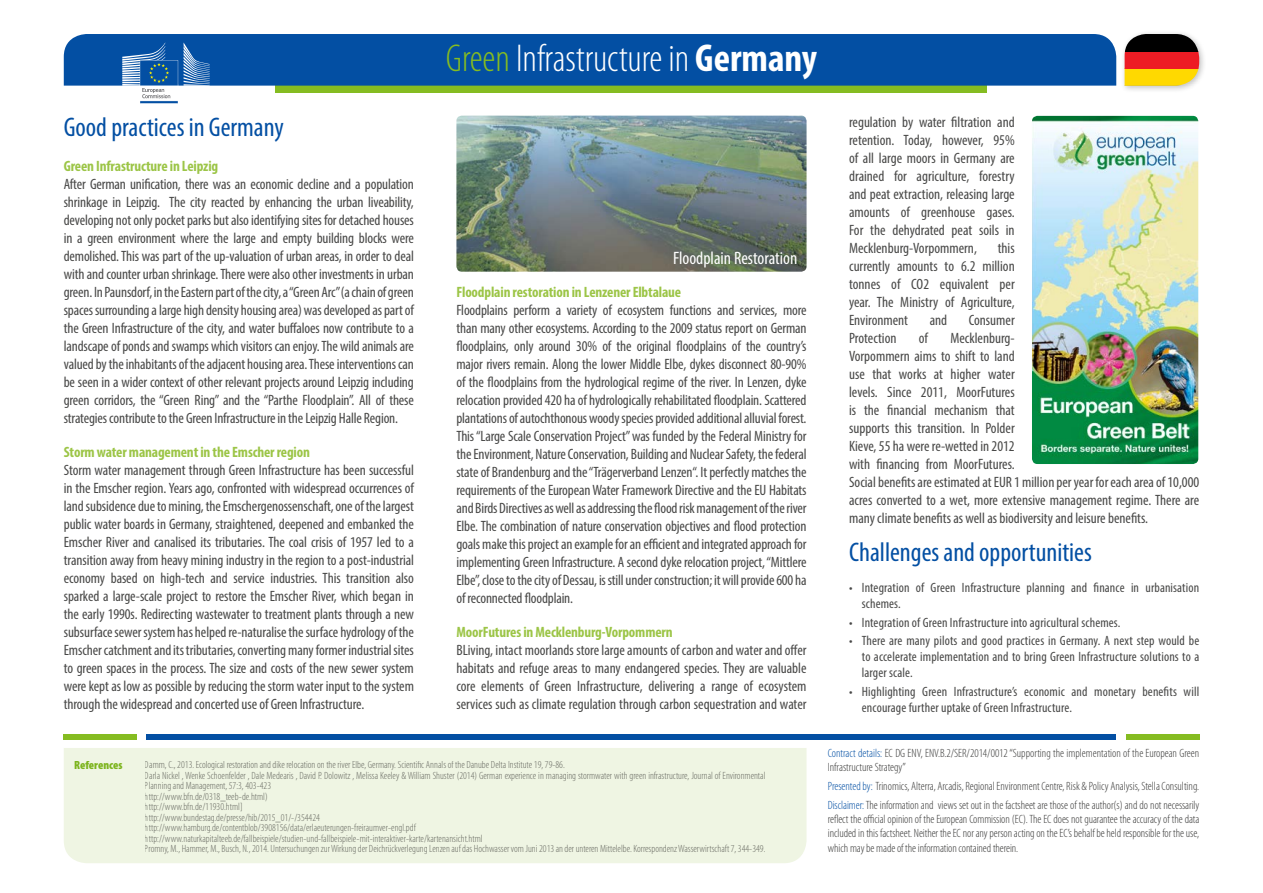
<style>
.page{position:relative;width:1263px;height:893px;background:#fff}
.page>*{position:absolute;margin:0;border:0;box-sizing:border-box;transform-origin:0 0}
.t1{font:300 condensed 39px "Myriad Pro";color:#fff}
.t2{font:condensed 27px "Myriad Pro";color:#034fa3}
.t3{font:condensed 18px "Myriad Pro";color:#fff}
.t4{font:condensed 15px/18px "Myriad Pro";color:#484847;text-align:justify}
.t5{font:700 condensed 15px "Myriad Pro";letter-spacing:-.01em;color:#9cc547}
.t6{font:condensed 13.5px/16.2px "Myriad Pro";letter-spacing:.01em;color:#484847}
.t7{font:300 condensed 12px/14.4px "Myriad Pro";letter-spacing:-.005em;color:#3a3a39}
.t8{font:900 condensed 12px "Myriad Pro";color:#85bc21}
.t9{font:300 condensed 10.5px/10.5px "Myriad Pro";color:#6e6e6e}
.s1{color:#85bc21}
.s2{font-weight:700}
.s3{color:#034fa3}
</style>
<div class="page">
<div style="left:64px;top:748px;width:742px;height:115px;background:#eff5e3"></div>
<div style="left:147px;top:734px;width:969px;height:5px;background:#034fa3"></div>
<div style="left:1126px;top:734px;width:73px;height:5px;background:#85bc21"></div>
<div style="left:64px;top:734px;width:73px;height:5px;background:#85bc21"></div>
<div style="left:276px;top:41px;width:711px;height:51px;background:#85bc21"></div>
<div style="left:64px;top:34px;width:1052px;height:52px;background:#034fa3"></div>
<svg style="left:184px;top:42px;width:26px;height:44px"></svg>
<svg style="left:122px;top:42px;width:56px;height:61px"></svg>
<div style="left:1120px;top:29px;width:87px;height:64px;background:#000;opacity:.25"></div>
<div style="left:1124px;top:68px;width:75px;height:18px;background:#ffd900"></div>
<div style="left:1124px;top:51px;width:75px;height:17px;background:#ed1c24"></div>
<svg style="left:1124px;top:34px;width:75px;height:17px"></svg>
<img style="left:1032px;top:116px;width:166px;height:348px">
<img style="left:456px;top:116px;width:350px;height:156px">
<h1 class="t1" style="left:446px;top:37px;width:373px"><span class="s1">Green</span> Infrastructure in <span class="s2">Germany</span></h1>
<h2 class="t2" style="left:64px;top:111px;width:222px">Good practices in Germany</h2>
<p class="t5" style="left:64px;top:157px;width:156px">Green Infrastructure in Leipzig</p>
<p class="t4" style="left:64px;top:175px;width:352px">After German unification, there was an economic decline and a population shrinkage in Leipzig. The city reacted by enhancing the urban liveability, developing not only pocket parks but also identifying sites for detached houses in a green environment where the large and empty building blocks were demolished. This was part of the up-valuation of urban areas, in order to deal with and counter urban shrinkage. There were also other investments in urban green. In Paunsdorf, in the Eastern part of the city, a “Green Arc” (a chain of green spaces surrounding a large high density housing area) was developed as part of the Green Infrastructure of the city, and water buffaloes now contribute to a landscape of ponds and swamps which visitors can enjoy. The wild animals are valued by the inhabitants of the adjacent housing area. These interventions can be seen in a wider context of other relevant projects around Leipzig including green corridors, the “Green Ring” and the “Parthe Floodplain”. All of these strategies contribute to the Green Infrastructure in the Leipzig Halle Region.</p>
<p class="t5" style="left:64px;top:443px;width:248px">Storm water management in the Emscher region</p>
<p class="t4" style="left:64px;top:461px;width:352px">Storm water management through Green Infrastructure has been successful in the Emscher region. Years ago, confronted with widespread occurrences of land subsidence due to mining, the Emschergenossenschaft, one of the largest public water boards in Germany, straightened, deepened and embanked the Emscher River and canalised its tributaries. The coal crisis of 1957 led to a transition away from heavy mining industry in the region to a post-industrial economy based on high-tech and service industries. This transition also sparked a large-scale project to restore the Emscher River, which began in the early 1990s. Redirecting wastewater to treatment plants through a new subsurface sewer system has helped re-naturalise the surface hydrology of the Emscher catchment and its tributaries, converting many former industrial sites to green spaces in the process. The size and costs of the new sewer system were kept as low as possible by reducing the storm water input to the system through the widespread and concerted use of Green Infrastructure.</p>
<p class="t3" style="left:673px;top:248px;width:126px">Floodplain Restoration</p>
<p class="t5" style="left:456px;top:283px;width:226px">Floodplain restoration in Lenzener Elbtalaue</p>
<p class="t4" style="left:456px;top:301px;width:352px">Floodplains perform a variety of ecosystem functions and services, more than many other ecosystems. According to the 2009 status report on German floodplains, only around 30% of the original floodplains of the country’s major rivers remain. Along the lower Middle Elbe, dykes disconnect 80-90% of the floodplains from the hydrological regime of the river. In Lenzen, dyke relocation provided 420 ha of hydrologically rehabilitated floodplain. Scattered plantations of autochthonous woody species provided additional alluvial forest.<br>This “Large Scale Conservation Project” was funded by the Federal Ministry for the Environment, Nature Conservation, Building and Nuclear Safety, the federal state of Brandenburg and the “Trägerverband Lenzen“. It perfectly matches the requirements of the European Water Framework Directive and the EU Habitats and Birds Directives as well as addressing the flood risk management of the river Elbe. The combination of nature conservation objectives and flood protection goals make this project an example for an efficient and integrated approach for implementing Green Infrastructure. A second dyke relocation project, “Mittlere Elbe”, close to the city of Dessau, is still under construction; it will provide 600 ha of reconnected floodplain.</p>
<p class="t5" style="left:456px;top:623px;width:218px">MoorFutures in Mecklenburg-Vorpommern</p>
<p class="t4" style="left:456px;top:641px;width:352px">BLiving, intact moorlands store large amounts of carbon and water and offer habitats and refuge areas to many endangered species. They are valuable core elements of Green Infrastructure, delivering a range of ecosystem services such as climate regulation through carbon sequestration and water</p>
<p class="t8" style="left:74px;top:759px;width:50px">References</p>
<p class="t9" style="left:145px;top:760px;width:622px">Damm, C., 2013. Ecological restoration and dike relocation on the river Elbe, Germany. Scientific Annals of the Danube Delta Institute 19, 79-86.<br>Darla Nickel , Wenke Schoenfelder , Dale Medearis , David P. Dolowitz , Melissa Keeley &amp; William Shuster (2014) German experience in managing stormwater with green infrastructure, Journal of Environmental Planning and Management, 57:3, 403-423<br>http://www.bfn.de/0318_teeb-de.html)<br>http://www.bfn.de/11930.html]<br>http://www.bundestag.de/presse/hib/2015_01/-/354424<br>http://www.hamburg.de/contentblob/3908156/data/erlaeuterungen-freiraumver-engl.pdf<br>http://www.naturkapitalteeb.de/fallbeispiele/studien-und-fallbeispiele-mit-interaktiver-karte/kartenansicht.html<br>Promny, M., Hammer, M., Busch, N., 2014. Untersuchungen zur Wirkung der Deichrückverlegung Lenzen auf das Hochwasser vom Juni 2013 an der unteren Mittelelbe. Korrespondenz Wasserwirtschaft 7, 344-349.</p>
<p class="t4" style="left:849px;top:113px;width:167px">regulation by water filtration and retention. Today, however, 95% of all large moors in Germany are drained for agriculture, forestry and peat extraction, releasing large amounts of greenhouse gases.<br>For the dehydrated peat soils in Mecklenburg-Vorpommern,</p>
<p class="t4" style="left:849px;top:239px;width:167px;text-indent:149px">this currently amounts to 6.2 million tonnes of CO2 equivalent per year. The Ministry of Agriculture, Environment</p>
<p class="t4" style="left:930px;top:311px;width:19px">and</p>
<p class="t4" style="left:969px;top:311px;width:47px">Consumer</p>
<p class="t4" style="left:849px;top:329px;width:49px">Protection</p>
<p class="t4" style="left:919px;top:329px;width:11px">of</p>
<p class="t4" style="left:849px;top:329px;width:352px;text-align:left;text-indent:101px">Mecklenburg-<br>Vorpommern aims to shift to land<br>use that works at higher water<br>levels. Since 2011, MoorFutures<br>is the financial mechanism that<br>supports this transition. In Polder<br>Kieve, 55 ha were re-wetted in 2012<br>with financing from MoorFutures.<br>Social benefits are estimated at EUR 1 million per year for each area of 10,000 acres converted to a wet, more extensive management regime. There are many climate benefits as well as biodiversity and leisure benefits.</p>
<h2 class="t2" style="left:849px;top:535px;width:244px">Challenges and opportunities</h2>
<p class="t6" style="left:862px;top:579px;width:339px;text-indent:-13px">• Integration of Green Infrastructure planning and finance in urbanisation schemes.</p>
<p class="t6" style="left:849px;top:614px;width:273px">• Integration of Green Infrastructure into agricultural schemes.</p>
<p class="t6" style="left:862px;top:632px;width:339px;text-align:justify;text-indent:-13px">• There are many pilots and good practices in Germany. A next step would be to accelerate implementation and to bring Green Infrastructure solutions to a larger scale.</p>
<p class="t6" style="left:862px;top:683px;width:339px;text-indent:-13px">• Highlighting Green Infrastructure’s economic and monetary benefits will encourage further uptake of Green Infrastructure.</p>
<p class="t7" style="left:828px;top:746px;width:373px"><span class="s3">Contract details:</span> EC DG ENV, ENV.B.2/SER/2014/0012 “Supporting the implementation of the European Green<br>Infrastructure Strategy”</p>
<p class="t7" style="left:828px;top:777px;width:373px;line-height:18.6px"><span class="s3">Presented by:</span> Trinomics, Alterra, Arcadis, Regional Environment Centre, Risk &amp; Policy Analysis, Stella Consulting.<br><span class="s3">Disclaimer:</span>The information and views set out in the factsheet are those of the author(s) and do not necessarily</p>
<p class="t7" style="left:828px;top:812px;width:373px;text-align:justify">reflect the official opinion of the European Commission (EC). The EC does not guarantee the accuracy of the data included in this factsheet. Neither the EC nor any person acting on the EC’s behalf be held responsible for the use, which may be made of the information contained therein.</p>
</div>
